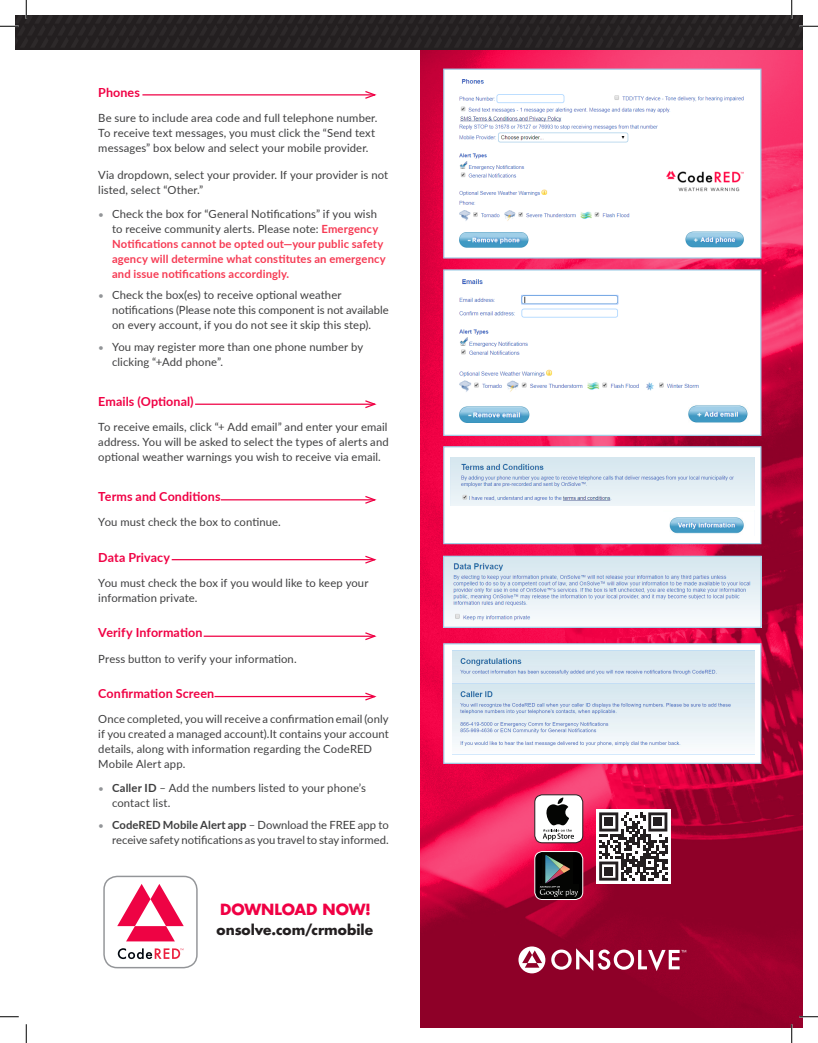
<style>
.page{position:relative;width:818px;height:1043px;background:#fff}
.page>*{position:absolute;margin:0;border:0;box-sizing:border-box;transform-origin:0 0}
.t1{font:700 15px "Futura Std";letter-spacing:-.005em;color:#f00044}
.t2{font:700 13.75px "Futura Std";color:#231f20}
.Red_subhead{font:700 12.5px "Lato";letter-spacing:.01em;color:#f00044}
.Body{font:11.25px/15px "Lato";letter-spacing:.01em;color:#3e3e3f}
.Body_Tip_bullets{font:11.25px/15px "Lato";letter-spacing:.005em;color:#3e3e3f}
.Body_Tip_bullets-2{font:700 11.25px/15px "Lato";letter-spacing:.01em;color:#f63b54}
.s1{font-weight:400;font-size:10px;color:#939598}
.s2{font-weight:400;color:#3e3e3f}
.s3{font-size:10px;color:#939598}
.s4{font-weight:700}
</style>
<div class="page">
<img style="left:420px;top:50px;width:382px;height:978px">
<svg style="left:518px;top:946px;width:27px;height:27px"></svg>
<svg style="left:551px;top:948px;width:135px;height:23px"></svg>
<hr style="left:142px;top:94px;width:233px;height:1px;background:#f00044">
<svg style="left:364px;top:91px;width:13px;height:8px"></svg>
<hr style="left:195px;top:403px;width:180px;height:2px;background:#f00044">
<svg style="left:364px;top:400px;width:13px;height:9px"></svg>
<hr style="left:221px;top:499px;width:154px;height:1px;background:#f00044">
<svg style="left:364px;top:496px;width:13px;height:8px"></svg>
<hr style="left:172px;top:559px;width:203px;height:1px;background:#f00044">
<svg style="left:364px;top:555px;width:13px;height:9px"></svg>
<hr style="left:204px;top:635px;width:171px;height:2px;background:#f00044">
<svg style="left:364px;top:632px;width:13px;height:9px"></svg>
<div style="left:443px;top:69px;width:318px;height:189px;background:#fff;border:1px solid #a0cfe8"></div>
<img style="left:459px;top:79px;width:285px;height:169px">
<div style="left:443px;top:269px;width:318px;height:167px;background:#fff;border:1px solid #a0cfe8"></div>
<img style="left:459px;top:279px;width:240px;height:144px">
<img style="left:683px;top:397px;width:65px;height:26px">
<div style="left:443px;top:643px;width:318px;height:121px;background:#fff;border:1px solid #a0cfe8"></div>
<img style="left:452px;top:651px;width:302px;height:96px">
<div style="left:443px;top:446px;width:318px;height:98px;background:#fff;border:1px solid #a0cfe8"></div>
<img style="left:451px;top:457px;width:303px;height:48px">
<img style="left:669px;top:517px;width:75px;height:17px">
<div style="left:103px;top:875px;width:95px;height:93px;border:1px solid #939598;border-radius:13px"></div>
<svg style="left:117px;top:884px;width:67px;height:57px"></svg>
<svg style="left:118px;top:948px;width:65px;height:11px"></svg>
<div style="left:596px;top:809px;width:74px;height:74px;background:linear-gradient(to right,#fff,#fff)"></div>
<svg style="left:599px;top:812px;width:68px;height:68px"></svg>
<div style="left:604px;top:818px;width:8px;height:8px;background:#231f20"></div>
<div style="left:653px;top:818px;width:9px;height:8px;background:#231f20"></div>
<div style="left:604px;top:867px;width:8px;height:8px;background:#231f20"></div>
<img style="left:445px;top:557px;width:314px;height:69px">
<div style="left:443px;top:555px;width:318px;height:73px;border:1px solid #a0cfe8"></div>
<hr style="left:214px;top:696px;width:161px;height:1px;background:#f00044">
<svg style="left:364px;top:692px;width:13px;height:9px"></svg>
<div style="left:534px;top:794px;width:48px;height:48px;background:#fff;border-radius:8px"></div>
<div style="left:534px;top:794px;width:49px;height:49px;border:1px solid #231f20;border-radius:8px"></div>
<svg style="left:542px;top:797px;width:32px;height:44px"></svg>
<div style="left:534px;top:851px;width:48px;height:48px;background:#000;border-radius:8px"></div>
<div style="left:534px;top:851px;width:49px;height:49px;border:1px solid #fff;border-radius:8px"></div>
<svg style="left:539px;top:855px;width:39px;height:42px"></svg>
<svg style="left:0;top:1016px;width:19px;height:1px"></svg>
<svg style="left:799px;top:1015px;width:19px;height:2px"></svg>
<svg style="left:25px;top:1024px;width:2px;height:18px"></svg>
<svg style="left:0;top:0;width:818px;height:50px"></svg>
<svg style="left:790px;top:1024px;width:2px;height:18px"></svg>
<p class="Red_subhead" style="left:98px;top:83px;width:43px">Phones</p>
<p class="Body" style="left:98px;top:110px;width:280px">Be sure to include area code and full telephone number.<br>To receive text messages, you must click the “Send text messages” box below and select your mobile provider.</p>
<p class="Body" style="left:98px;top:166px;width:291px">Via dropdown, select your provider. If your provider is not listed, select “Other.”</p>
<p class="Body_Tip_bullets-2" style="left:112px;top:205px;width:275px;text-indent:-14px"><span class="s1">•</span> <span class="s2">Check the box for “General Notifications” if you wish to receive community alerts. Please note:</span> Emergency Notifications cannot be opted out—your public safety agency will determine what constitutes an emergency and issue notifications accordingly.</p>
<p class="Body_Tip_bullets" style="left:112px;top:287px;width:278px;text-indent:-14px"><span class="s3">•</span> Check the box(es) to receive optional weather notifications (Please note this component is not available on every account, if you do not see it skip this step).</p>
<p class="Body_Tip_bullets" style="left:112px;top:339px;width:252px;text-indent:-14px"><span class="s3">•</span> You may register more than one phone number by clicking “+Add phone”.</p>
<p class="Red_subhead" style="left:98px;top:392px;width:97px">Emails (Optional)</p>
<p class="Body" style="left:98px;top:419px;width:292px;text-align:justify">To receive emails, click “+ Add email” and enter your email address. You will be asked to select the types of alerts and optional weather warnings you wish to receive via email.</p>
<p class="Red_subhead" style="left:98px;top:487px;width:124px">Terms and Conditions</p>
<p class="Body" style="left:98px;top:514px;width:184px">You must check the box to continue.</p>
<p class="Red_subhead" style="left:98px;top:548px;width:73px">Data Privacy</p>
<p class="Body" style="left:98px;top:575px;width:271px">You must check the box if you would like to keep your information private.</p>
<p class="Red_subhead" style="left:98px;top:623px;width:106px">Verify Information</p>
<p class="Body" style="left:98px;top:650px;width:200px">Press button to verify your information.</p>
<p class="Red_subhead" style="left:98px;top:684px;width:117px">Confirmation Screen</p>
<p class="Body" style="left:98px;top:711px;width:292px">Once completed, you will receive a confirmation email (only if you created a managed account).It contains your account details, along with information regarding the CodeRED Mobile Alert app.</p>
<p class="Body_Tip_bullets" style="left:112px;top:780px;width:255px;text-indent:-14px"><span class="s3">•</span> <span class="s4">Caller ID</span> – Add the numbers listed to your phone’s contact list.</p>
<p class="Body_Tip_bullets" style="left:98px;top:817px;width:292px;text-align:right"><span class="s3">•</span> <span class="s4">CodeRED Mobile Alert app</span> – Download the FREE app to receive safety notifications as you travel to stay informed.</p>
<p class="t1" style="left:220px;top:899px;width:152px">DOWNLOAD NOW!</p>
<p class="t2" style="left:217px;top:920px;width:158px">onsolve.com/crmobile</p>
</div>
